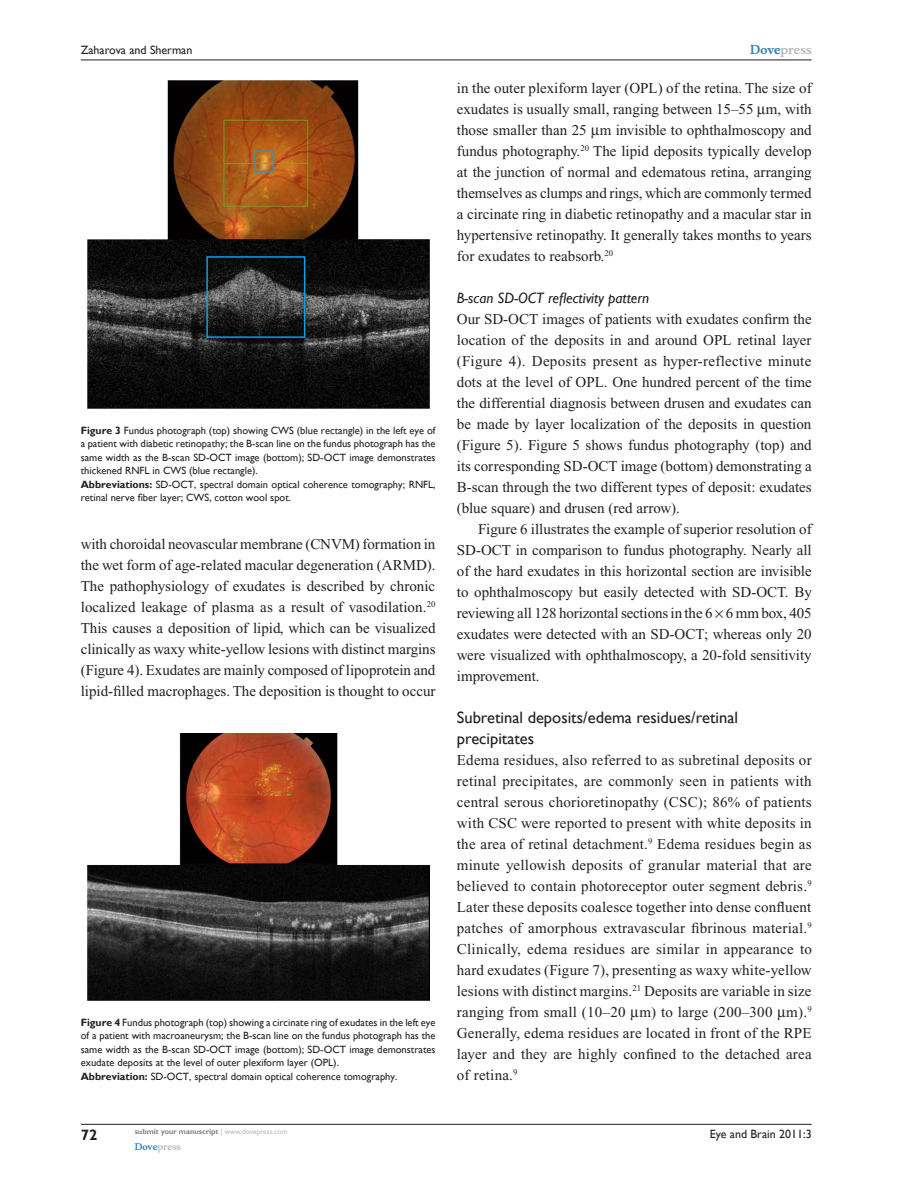
<style>
.page{position:relative;width:918px;height:1188px;background:#fff}
.page>*{position:absolute;margin:0;border:0;box-sizing:border-box;transform-origin:0 0}
.t1{font:16.5px/21px "Gill Sans";color:#231f20}
.t2{font:15px/21px "Times New Roman";color:#231f20;text-align:justify}
.t3{font:italic 15px "Gill Sans";color:#231f20}
.t4{font:700 15px "Gill Sans";color:#231f20}
.t5{font:12px "Gill Sans";color:#231f20}
.t6{font:700 12px "Musee";color:#b8b9bc}
.t7{font:10.5px/13.5px "Gill Sans";color:#231f20}
.t8{font:700 9px "Musee";color:#b8b9bc}
.t9{font:700 7.5px "Gill Sans";color:#808285}
.s1{font-weight:700}
.s2{font-weight:400;color:#b8b9bc}
.s3{color:#3485ae}
</style>
<div class="page">
<hr style="left:81px;top:1124px;width:731px;height:1px;background:#231f20">
<hr style="left:81px;top:60px;width:731px;height:1px;background:#231f20">
<img style="left:87px;top:81px;width:342px;height:327px">
<img style="left:87px;top:734px;width:342px;height:266px">
<p class="t5" style="left:81px;top:43px;width:113px">Zaharova and Sherman</p>
<p class="t7" style="left:81px;top:424px;width:356px"><span class="s1">Figure 3</span> Fundus photograph (top) showing CWS (blue rectangle) in the left eye of a patient with diabetic retinopathy; the B-scan line on the fundus photograph has the same width as the B-scan SD-OCT image (bottom); SD-OCT image demonstrates thickened RNFL in CWS (blue rectangle).<br><span class="s1">Abbreviations:</span> SD-OCT, spectral domain optical coherence tomography; RNFL, retinal nerve fiber layer; CWS, cotton wool spot.</p>
<p class="t2" style="left:81px;top:534px;width:356px">with choroidal neovascular membrane (CNVM) formation in the wet form of age-related macular degeneration (ARMD).<br>The pathophysiology of exudates is described by chronic localized leakage of plasma as a result of vasodilation.<sup>20<br></sup>This causes a deposition of lipid, which can be visualized clinically as waxy white-yellow lesions with distinct margins (Figure 4). Exudates are mainly composed of lipoprotein and lipid-filled macrophages. The deposition is thought to occur</p>
<p class="t7" style="left:81px;top:1015px;width:356px"><span class="s1">Figure 4</span> Fundus photograph (top) showing a circinate ring of exudates in the left eye of a patient with macroaneurysm; the B-scan line on the fundus photograph has the same width as the B-scan SD-OCT image (bottom); SD-OCT image demonstrates exudate deposits at the level of outer plexiform layer (OPL).<br><span class="s1">Abbreviation:</span> SD-OCT, spectral domain optical coherence tomography.</p>
<p class="t4" style="left:81px;top:1126px;width:18px">72</p>
<p class="t9" style="left:135px;top:1127px;width:154px">submit your manuscript <span class="s2">| www.dovepress.com</span></p>
<p class="t8" style="left:135px;top:1141px;width:48px"><span class="s3">Dove</span>press</p>
<p class="t6" style="left:750px;top:43px;width:63px"><span class="s3">Dove</span>press</p>
<p class="t2" style="left:457px;top:77px;width:356px">in the outer plexiform layer (OPL) of the retina. The size of exudates is usually small, ranging between 15–55 m, with those smaller than 25 m invisible to ophthalmoscopy and fundus photography.<sup>20</sup> The lipid deposits typically develop at the junction of normal and edematous retina, arranging themselves as clumps and rings, which are commonly termed a circinate ring in diabetic retinopathy and a macular star in hypertensive retinopathy. It generally takes months to years for exudates to reabsorb.<sup>20</sup></p>
<p class="t3" style="left:457px;top:289px;width:194px">B-scan SD-OCT reflectivity pattern</p>
<p class="t2" style="left:457px;top:308px;width:356px">Our SD-OCT images of patients with exudates confirm the location of the deposits in and around OPL retinal layer (Figure 4). Deposits present as hyper-reflective minute dots at the level of OPL. One hundred percent of the time the differential diagnosis between drusen and exudates can be made by layer localization of the deposits in question (Figure 5). Figure 5 shows fundus photography (top) and its corresponding SD-OCT image (bottom) demonstrating a B-scan through the two different types of deposit: exudates (blue square) and drusen (red arrow).</p>
<p class="t2" style="left:457px;top:518px;width:356px;text-indent:21px">Figure 6 illustrates the example of superior resolution of SD-OCT in comparison to fundus photography. Nearly all of the hard exudates in this horizontal section are invisible to ophthalmoscopy but easily detected with SD-OCT. By reviewing all 128 horizontal sections in the 6 6 mm box, 405 exudates were detected with an SD-OCT; whereas only 20 were visualized with ophthalmoscopy, a 20-fold sensitivity improvement.</p>
<p class="t1" style="left:457px;top:707px;width:283px">Subretinal deposits/edema residues/retinal precipitates</p>
<p class="t2" style="left:457px;top:749px;width:357px">Edema residues, also referred to as subretinal deposits or retinal precipitates, are commonly seen in patients with central serous chorioretinopathy (CSC); 86% of patients with CSC were reported to present with white deposits in the area of retinal detachment.<sup>9</sup> Edema residues begin as minute yellowish deposits of granular material that are believed to contain photoreceptor outer segment debris.<sup>9<br></sup>Later these deposits coalesce together into dense confluent patches of amorphous extravascular fibrinous material.<sup>9<br></sup>Clinically, edema residues are similar in appearance to hard exudates (Figure 7), presenting as waxy white-yellow lesions with distinct margins.<sup>21</sup> Deposits are variable in size ranging from small (10–20 m) to large (200–300 m).<sup>9<br></sup>Generally, edema residues are located in front of the RPE layer and they are highly confined to the detached area of retina.<sup>9</sup></p>
<p class="t5" style="left:710px;top:1127px;width:103px">Eye and Brain 2011:3</p>
</div>
